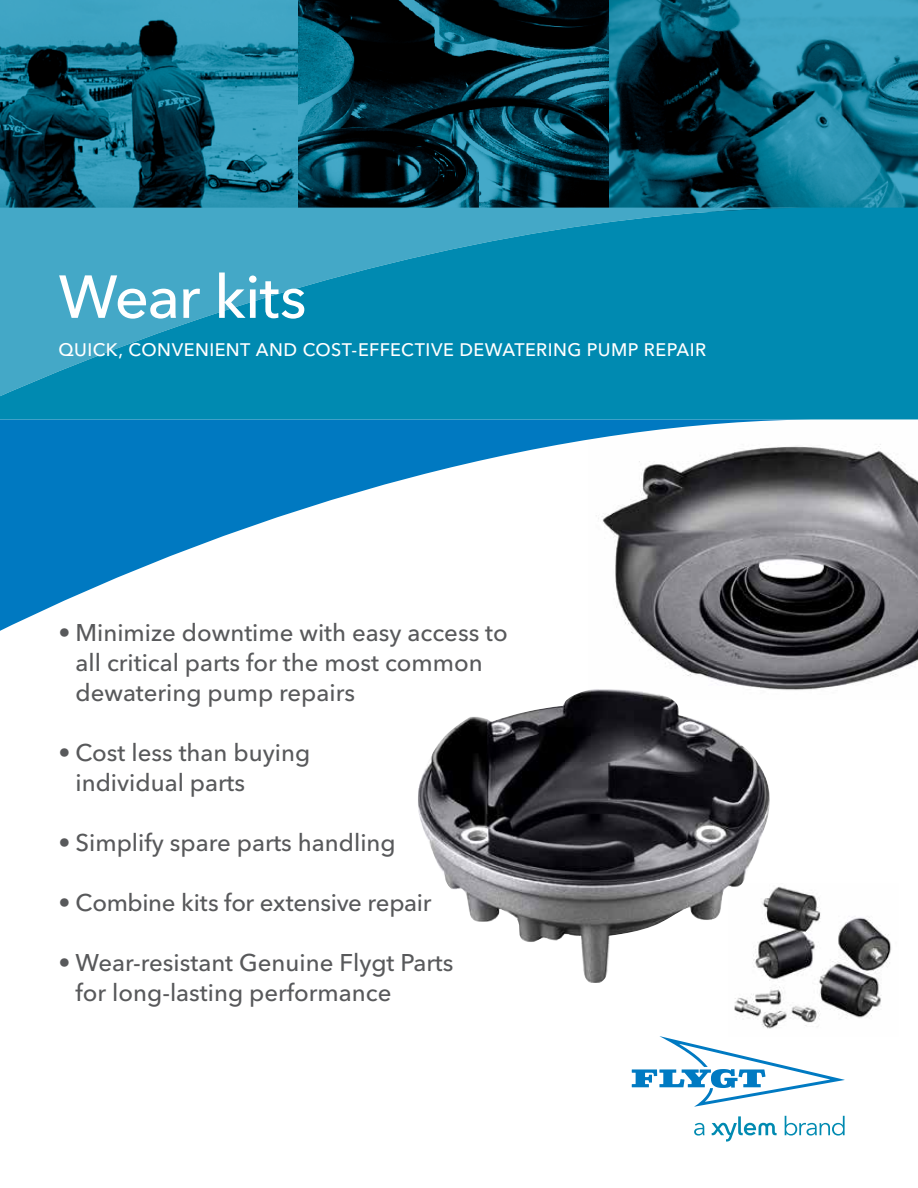
<style>
.page{position:relative;width:918px;height:1188px;background:#fff}
.page>*{position:absolute;margin:0;border:0;box-sizing:border-box;transform-origin:0 0}
.t1{font:500 60px "Avenir Next LT Pro";color:#fff}
.t2{font:500 24px/30px "Avenir Next LT Pro";color:#58595b}
.t3{font:500 18px "Avenir Next LT Pro";letter-spacing:.025em;color:#fff}
</style>
<div class="page">
<img style="left:639px;top:419px;width:279px;height:271px">
<img style="left:734px;top:886px;width:157px;height:143px">
<img style="left:297px;top:0;width:312px;height:208px">
<svg style="left:0;top:0;width:297px;height:208px;background:#1d6b82"></svg>
<svg style="left:609px;top:0;width:309px;height:208px;background:#156177"></svg>
<svg style="left:0;top:419px;width:823px;height:218px"></svg>
<svg style="left:0;top:208px;width:918px;height:211px;background:#1292b7"></svg>
<svg style="left:632px;top:1036px;width:213px;height:71px"></svg>
<svg style="left:694px;top:1123px;width:11px;height:13px"></svg>
<svg style="left:785px;top:1116px;width:60px;height:20px"></svg>
<svg style="left:712px;top:1116px;width:65px;height:26px"></svg>
<img style="left:418px;top:689px;width:355px;height:294px">
<h1 class="t1" style="left:59px;top:261px;width:250px">Wear kits</h1>
<p class="t3" style="left:59px;top:339px;width:649px">Quick, convenient and cost-effective dewatering pump repair</p>
<p class="t2" style="left:76px;top:618px;width:434px;text-indent:-17px">• M inimize downtime with easy access to all critical parts for the most common dewatering pump repairs</p>
<p class="t2" style="left:76px;top:738px;width:236px;text-indent:-17px">• Cost less than buying individual parts</p>
<p class="t2" style="left:59px;top:828px;width:339px">• Simplify spare parts handling</p>
<p class="t2" style="left:59px;top:888px;width:374px">• Combine kits for extensive repair</p>
<p class="t2" style="left:76px;top:948px;width:379px;text-indent:-17px">• Wear-resistant Genuine Flygt Parts for long-lasting performance</p>
</div>
